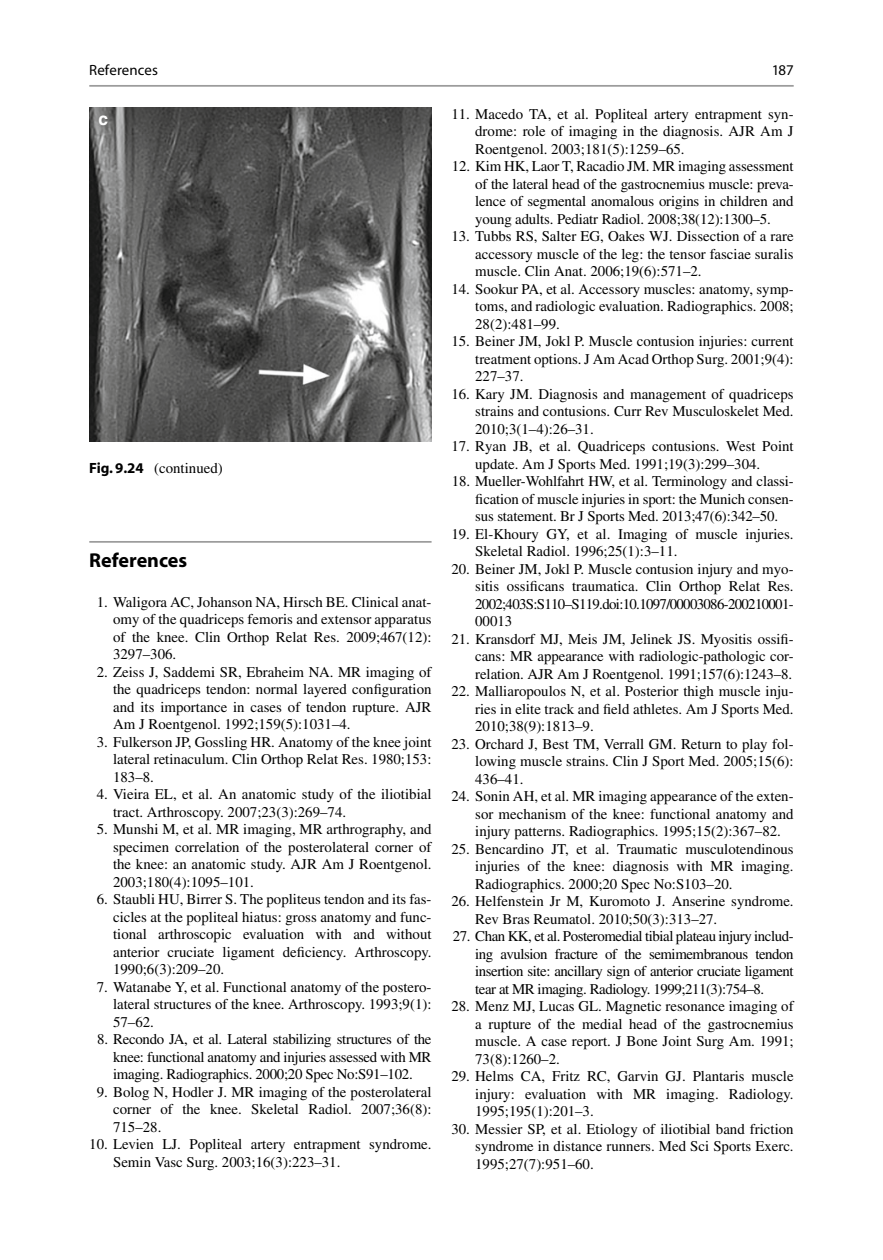
<style>
.page{position:relative;width:883px;height:1260px;background:#fff}
.page>*{position:absolute;margin:0;border:0;box-sizing:border-box;transform-origin:0 0}
.t1{font:700 20.12px "Hjqyhb Myriad";color:#000}
.t2{font:700 17.5px "Dsmhfj Helvetica";color:#fff}
.t3{font:14.88px/17.5px "Rbpjbv Times";color:#000;text-align:justify}
.t4{font:14.88px "Yknmlh Myriad";letter-spacing:.01em;color:#000}
.s1{font-family:"Hjqyhb Myriad";font-weight:700}
</style>
<div class="page">
<hr style="left:89px;top:541px;width:343px;height:2px;background:#9c9c9c">
<img style="left:89px;top:107px;width:343px;height:334px">
<hr style="left:89px;top:85px;width:705px;height:2px;background:#9c9c9c">
<p class="t4" style="left:89px;top:64px;width:70px">References</p>
<p class="t2" style="left:98px;top:108px;width:11px">c</p>
<p class="t3" style="left:89px;top:460px;width:135px"><span class="s1">Fig. 9.24</span> (continued)</p>
<h1 class="t1" style="left:89px;top:553px;width:100px">References</h1>
<p class="t3" style="left:113px;top:594px;width:320px;text-indent:-16px">1. Waligora AC, Johanson NA, Hirsch BE. Clinical anat&shy;omy of the quadriceps femoris and extensor apparatus of the knee. Clin Orthop Relat Res. 2009;467(12):<br>3297–306.</p>
<p class="t3" style="left:113px;top:664px;width:320px;text-indent:-16px">2. Zeiss J, Saddemi SR, Ebraheim NA. MR imaging of the quadriceps tendon: normal layered configuration and its importance in cases of tendon rupture. AJR Am J Roentgenol. 1992;159(5):1031–4.</p>
<p class="t3" style="left:113px;top:734px;width:320px;text-indent:-16px">3. Fulkerson JP, Gossling HR. Anatomy of the knee joint lateral retinaculum. Clin Orthop Relat Res. 1980;153:<br>183–8.</p>
<p class="t3" style="left:113px;top:787px;width:320px;text-indent:-16px">4. Vieira EL, et al. An anatomic study of the iliotibial tract. Arthroscopy. 2007;23(3):269–74.</p>
<p class="t3" style="left:113px;top:822px;width:320px;text-indent:-16px">5. Munshi M, et al. MR imaging, MR arthrography, and specimen correlation of the posterolateral corner of the knee: an anatomic study. AJR Am J Roentgenol.<br>2003;180(4):1095–101.</p>
<p class="t3" style="left:113px;top:892px;width:320px;text-indent:-16px">6. Staubli HU, Birrer S. The popliteus tendon and its fas&shy;cicles at the popliteal hiatus: gross anatomy and func&shy;tional arthroscopic evaluation with and without anterior cruciate ligament deficiency. Arthroscopy.<br>1990;6(3):209–20.</p>
<p class="t3" style="left:113px;top:979px;width:320px;text-indent:-16px">7. Watanabe Y, et al. Functional anatomy of the postero&shy;lateral structures of the knee. Arthroscopy. 1993;9(1):<br>57–62.</p>
<p class="t3" style="left:113px;top:1032px;width:320px;text-indent:-16px">8. Recondo JA, et al. Lateral stabilizing structures of the knee: functional anatomy and injuries assessed with MR imaging. Radiographics. 2000;20 Spec No:S91–102.</p>
<p class="t3" style="left:113px;top:1084px;width:320px;text-indent:-16px">9. Bolog N, Hodler J. MR imaging of the posterolateral corner of the knee. Skeletal Radiol. 2007;36(8):<br>715–28.</p>
<p class="t3" style="left:113px;top:1137px;width:320px;text-indent:-24px">10. Levien LJ. Popliteal artery entrapment syndrome.<br>Semin Vasc Surg. 2003;16(3):223–31.</p>
<p class="t4" style="left:772px;top:64px;width:24px">187</p>
<p class="t3" style="left:475px;top:106px;width:320px;text-indent:-24px">11. Macedo TA, et al. Popliteal artery entrapment syn&shy;drome: role of imaging in the diagnosis. AJR Am J Roentgenol. 2003;181(5):1259–65.</p>
<p class="t3" style="left:475px;top:159px;width:320px;text-indent:-23px">12. Kim HK, Laor T, Racadio JM. MR imaging assessment of the lateral head of the gastrocnemius muscle: preva&shy;lence of segmental anomalous origins in children and young adults. Pediatr Radiol. 2008;38(12):1300–5.</p>
<p class="t3" style="left:475px;top:229px;width:320px;text-indent:-24px">13. Tubbs RS, Salter EG, Oakes WJ. Dissection of a rare accessory muscle of the leg: the tensor fasciae suralis muscle. Clin Anat. 2006;19(6):571–2.</p>
<p class="t3" style="left:475px;top:281px;width:320px;text-indent:-24px">14. Sookur PA, et al. Accessory muscles: anatomy, symp&shy;toms, and radiologic evaluation. Radiographics. 2008; 28(2):481–99.</p>
<p class="t3" style="left:475px;top:334px;width:320px;text-indent:-24px">15. Beiner JM, Jokl P. Muscle contusion injuries: current treatment options. J Am Acad Orthop Surg. 2001;9(4):<br>227–37.</p>
<p class="t3" style="left:475px;top:386px;width:320px;text-indent:-24px">16. Kary JM. Diagnosis and management of quadriceps strains and contusions. Curr Rev Musculoskelet Med.<br>2010;3(1–4):26–31.</p>
<p class="t3" style="left:475px;top:439px;width:320px;text-indent:-24px">17. Ryan JB, et al. Quadriceps contusions. West Point update. Am J Sports Med. 1991;19(3):299–304.</p>
<p class="t3" style="left:475px;top:474px;width:320px;text-indent:-23px">18. Mueller-Wohlfahrt HW, et al. Terminology and classi&shy;fication of muscle injuries in sport: the Munich consen&shy;sus statement. Br J Sports Med. 2013;47(6):342–50.</p>
<p class="t3" style="left:475px;top:526px;width:320px;text-indent:-24px">19. El-Khoury GY, et al. Imaging of muscle injuries.<br>Skeletal Radiol. 1996;25(1):3–11.</p>
<p class="t3" style="left:475px;top:561px;width:320px;text-indent:-24px">20. Beiner JM, Jokl P. Muscle contusion injury and myo&shy;sitis ossificans traumatica. Clin Orthop Relat Res.<br>2002;403S:S110–S119. doi: 10.1097/00003086-200210001- 00013</p>
<p class="t3" style="left:475px;top:631px;width:320px;text-indent:-24px">21. Kransdorf MJ, Meis JM, Jelinek JS. Myositis ossifi&shy;cans: MR appearance with radiologic-pathologic cor&shy;relation. AJR Am J Roentgenol. 1991;157(6):1243–8.</p>
<p class="t3" style="left:475px;top:684px;width:320px;text-indent:-24px">22. Malliaropoulos N, et al. Posterior thigh muscle inju&shy;ries in elite track and field athletes. Am J Sports Med.<br>2010;38(9):1813–9.</p>
<p class="t3" style="left:475px;top:736px;width:320px;text-indent:-24px">23. Orchard J, Best TM, Verrall GM. Return to play fol&shy;lowing muscle strains. Clin J Sport Med. 2005;15(6):<br>436–41.</p>
<p class="t3" style="left:475px;top:789px;width:320px;text-indent:-24px">24. Sonin AH, et al. MR imaging appearance of the exten&shy;sor mechanism of the knee: functional anatomy and injury patterns. Radiographics. 1995;15(2):367–82.</p>
<p class="t3" style="left:475px;top:841px;width:320px;text-indent:-24px">25. Bencardino JT, et al. Traumatic musculotendinous injuries of the knee: diagnosis with MR imaging.<br>Radiographics. 2000;20 Spec No:S103–20.</p>
<p class="t3" style="left:475px;top:894px;width:320px;text-indent:-24px">26. Helfenstein Jr M, Kuromoto J. Anserine syndrome.<br>Rev Bras Reumatol. 2010;50(3):313–27.</p>
<p class="t3" style="left:475px;top:929px;width:320px;text-indent:-23px">27. Chan KK, et al. Posteromedial tibial plateau injury includ&shy;ing avulsion fracture of the semimembranous tendon insertion site: ancillary sign of anterior cruciate ligament tear at MR imaging. Radiology. 1999;211(3):754–8.</p>
<p class="t3" style="left:475px;top:999px;width:320px;text-indent:-24px">28. Menz MJ, Lucas GL. Magnetic resonance imaging of a rupture of the medial head of the gastrocnemius muscle. A case report. J Bone Joint Surg Am. 1991; 73(8):1260–2.</p>
<p class="t3" style="left:475px;top:1069px;width:320px;text-indent:-24px">29. Helms CA, Fritz RC, Garvin GJ. Plantaris muscle injury: evaluation with MR imaging. Radiology.<br>1995;195(1):201–3.</p>
<p class="t3" style="left:475px;top:1121px;width:320px;text-indent:-24px">30. Messier SP, et al. Etiology of iliotibial band friction syndrome in distance runners. Med Sci Sports Exerc.<br>1995;27(7):951–60.</p>
</div>
